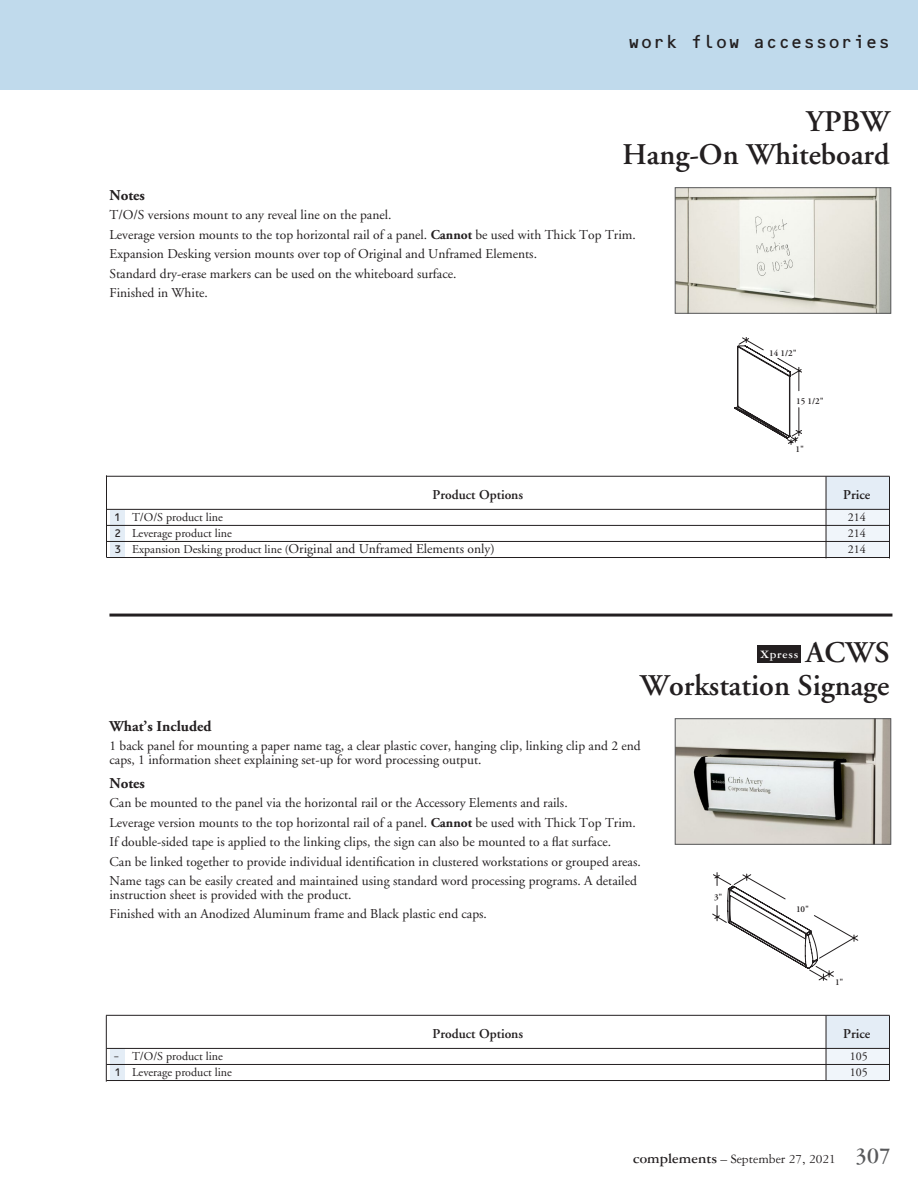
<style>
.page{position:relative;width:918px;height:1188px;background:#fff}
.page>*{position:absolute;margin:0;border:0;box-sizing:border-box;transform-origin:0 0}
.t1{font:600 30px/33px "Adobe Garamond";color:#231f20;text-align:right}
.t2{font:18px "OCRB";letter-spacing:-.025em;color:#231f20}
.t3{font:700 15px "Adobe Garamond";color:#231f20}
.t4{font:13.5px/19.5px "Adobe Garamond";color:#231f20}
.t5{font:600 13.5px "Adobe Garamond";color:#231f20}
.t6{font:13.5px "Garamond Three";color:#231f20}
.t7{font:12px "Adobe Garamond";color:#231f20}
.t8{font:700 12px "Garamond Three";letter-spacing:.05em;color:#fff}
.t9{font:600 9px "Adobe Garamond";color:#231f20}
.s1{font-weight:700}
.s2{font-family:"OCRB";font-size:10.5px}
.s3{font-size:12px}
.s4{font-family:"Lucida Grande";font-size:10.5px}
.s5{font-weight:700;font-size:15px}
.s6{font-weight:700;font-size:24px;color:#58595b}
</style>
<div class="page">
<div style="left:0;top:0;width:918px;height:90px;background:#c0daec"></div>
<img style="left:677px;top:190px;width:212px;height:122px">
<div style="left:675px;top:188px;width:216px;height:126px;border:1px solid #58595b"></div>
<svg style="left:735px;top:337px;width:67px;height:108px"></svg>
<div style="left:826px;top:510px;width:63px;height:47px;background:#f0f5fa"></div>
<div style="left:826px;top:477px;width:63px;height:33px;background:#e4edf6"></div>
<div style="left:110px;top:510px;width:15px;height:48px;background:#e4edf6"></div>
<hr style="left:106px;top:509px;width:784px;height:1px;background:#231f20">
<hr style="left:106px;top:525px;width:784px;height:1px;background:#231f20">
<hr style="left:106px;top:541px;width:784px;height:1px;background:#231f20">
<hr style="left:106px;top:557px;width:784px;height:1px;background:#231f20">
<hr style="left:826px;top:476px;width:1px;height:82px;background:#231f20">
<hr style="left:889px;top:477px;width:1px;height:81px;background:#231f20">
<hr style="left:106px;top:476px;width:784px;height:1px;background:#231f20">
<hr style="left:109px;top:614px;width:783px;height:3px;background:#231f20">
<div style="left:757px;top:646px;width:44px;height:17px;background:#231f20"></div>
<img style="left:677px;top:720px;width:212px;height:122px">
<div style="left:675px;top:718px;width:216px;height:126px;border:1px solid #58595b"></div>
<svg style="left:712px;top:872px;width:146px;height:109px"></svg>
<div style="left:826px;top:1049px;width:63px;height:32px;background:#f0f5fa"></div>
<div style="left:826px;top:1015px;width:63px;height:34px;background:#e4edf6"></div>
<div style="left:110px;top:1049px;width:15px;height:32px;background:#e4edf6"></div>
<hr style="left:106px;top:1048px;width:784px;height:1px;background:#231f20">
<hr style="left:106px;top:1064px;width:784px;height:1px;background:#231f20">
<hr style="left:106px;top:1080px;width:784px;height:1px;background:#231f20">
<hr style="left:826px;top:1016px;width:1px;height:65px;background:#231f20">
<hr style="left:889px;top:1016px;width:1px;height:65px;background:#231f20">
<hr style="left:106px;top:1016px;width:1px;height:66px;background:#231f20">
<hr style="left:106px;top:1015px;width:784px;height:1px;background:#231f20">
<hr style="left:106px;top:475px;width:1px;height:82px;background:#231f20">
<h2 class="t2" style="left:628px;top:32px;width:265px">work flow accessories</h2>
<h1 class="t1" style="left:622px;top:106px;width:269px">YPBW<br>Hang-On Whiteboard</h1>
<p class="t3" style="left:110px;top:187px;width:37px">Notes</p>
<p class="t4" style="left:110px;top:206px;width:528px">T/O/S versions mount to any reveal line on the panel.<br>Leverage version mounts to the top horizontal rail of a panel. <span class="s1">Cannot</span> be used with Thick Top Trim.<br>Expansion Desking version mounts over top of Original and Unframed Elements.<br>Standard dry-erase markers can be used on the whiteboard surface.<br>Finished in White.</p>
<p class="t9" style="left:769px;top:348px;width:29px">14 1/2"</p>
<p class="t9" style="left:796px;top:397px;width:29px">15 1/2"</p>
<p class="t9" style="left:795px;top:444px;width:10px">1"</p>
<p class="t5" style="left:433px;top:487px;width:92px">Product Options</p>
<p class="t5" style="left:843px;top:487px;width:29px">Price</p>
<p class="t7" style="left:114px;top:511px;width:110px"><span class="s2">1</span> T/O/S product line</p>
<p class="t7" style="left:848px;top:511px;width:19px">214</p>
<p class="t7" style="left:114px;top:527px;width:119px"><span class="s2">2</span> Leverage product line</p>
<p class="t7" style="left:848px;top:527px;width:19px">214</p>
<p class="t4" style="left:114px;top:540px;width:382px"><span class="s2">3</span> <span class="s3">Expansion Desking product line (</span>Original and Unframed Elements only)</p>
<p class="t7" style="left:848px;top:543px;width:19px">214</p>
<h1 class="t1" style="left:640px;top:637px;width:251px">ACWS<br>Workstation Signage</h1>
<p class="t8" style="left:760px;top:648px;width:40px">Xpress</p>
<p class="t3" style="left:110px;top:718px;width:103px">What’s Included</p>
<p class="t4" style="left:110px;top:740px;width:533px;line-height:13.5px">1 back panel for mounting a paper name tag, a clear plastic cover, hanging clip, linking clip and 2 end caps, 1 information sheet explaining set-up for word processing output.</p>
<p class="t3" style="left:110px;top:775px;width:37px">Notes</p>
<p class="t4" style="left:110px;top:794px;width:533px">Can be mounted to the panel via the horizontal rail or the Accessory Elements and rails.<br>Leverage version mounts to the top horizontal rail of a panel. <span class="s1">Cannot</span> be used with Thick Top Trim.<br>If double-sided tape is applied to the linking clips, the sign can also be mounted to a flat surface.<br>Can be linked together to provide individual identification in clustered workstations or grouped areas.<br>Name tags can be easily created and maintained using standard word processing programs. A detailed</p>
<p class="t4" style="left:110px;top:885px;width:379px">instruction sheet is provided with the product.<br>Finished with an Anodized Aluminum frame and Black plastic end caps.</p>
<p class="t9" style="left:714px;top:892px;width:10px">3"</p>
<p class="t9" style="left:796px;top:904px;width:15px">10"</p>
<p class="t9" style="left:835px;top:977px;width:10px">1"</p>
<p class="t5" style="left:433px;top:1026px;width:92px">Product Options</p>
<p class="t5" style="left:843px;top:1026px;width:29px">Price</p>
<p class="t7" style="left:114px;top:1050px;width:110px"><span class="s4">–</span> T/O/S product line</p>
<p class="t7" style="left:850px;top:1050px;width:19px">105</p>
<p class="t7" style="left:114px;top:1066px;width:119px"><span class="s2">1</span> Leverage product line</p>
<p class="t7" style="left:850px;top:1066px;width:19px">105</p>
<p class="t6" style="left:633px;top:1152px;width:259px"><span class="s5">complements</span> – September 27, 2021 <span class="s6">307</span></p>
</div>
